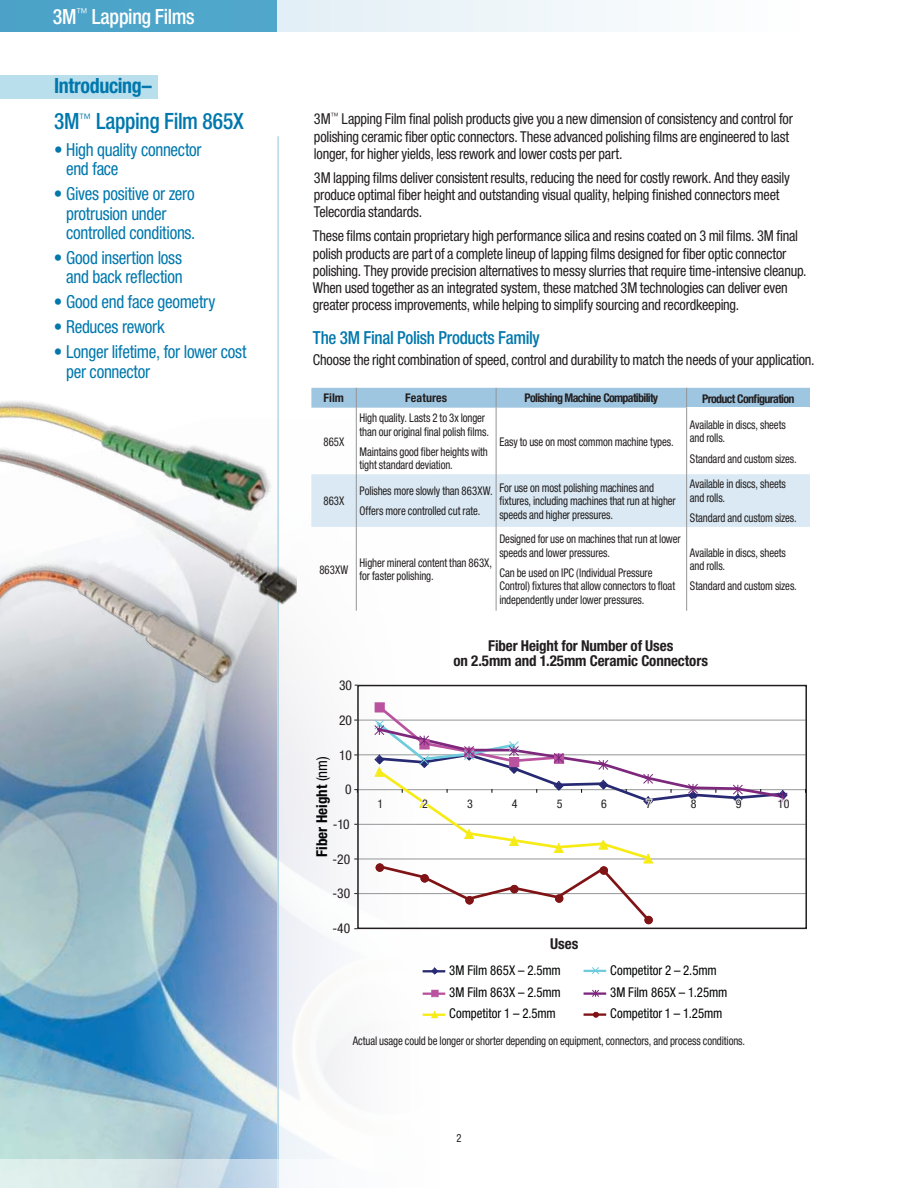
<style>
.page{position:relative;width:918px;height:1188px;background:#fff}
.page>*{position:absolute;margin:0;border:0;box-sizing:border-box;transform-origin:0 0}
.t1{font:500 condensed 22.5px "Helvetica Neue";letter-spacing:-.015em;color:#0078ad;scale:.95 1}
.t2{font:500 condensed 21px "Helvetica Neue";letter-spacing:-.015em;color:#fff;scale:.95 1}
.t3{font:700 condensed 21px "Helvetica Neue";letter-spacing:-.015em;color:#0078ad;scale:.95 1}
.t4{font:condensed 18px/19.5px "Helvetica Neue";letter-spacing:-.015em;color:#0078ad;scale:.95 1}
.t5{font:500 condensed 18px "Helvetica Neue";letter-spacing:-.02em;color:#0078ad;scale:.95 1}
.t6{font:condensed 15px/17.2px "Helvetica Neue";letter-spacing:-.015em;color:#221e1f;scale:.95 1}
.t7{font:700 condensed 15px/15px "Helvetica Neue";letter-spacing:-.01em;color:#221e1f;text-align:center}
.t8{font:700 condensed 15px "Helvetica Neue";color:#010202}
.t9{font:condensed 13.5px/21.9px "Helvetica Neue";color:#010202;text-align:justify;scale:.95 1}
.t10{font:condensed 13.5px "Helvetica Neue";color:#221e1f}
.t11{font:condensed 12px/13.5px "Helvetica Neue";letter-spacing:-.01em;color:#221e1f;scale:.9 1}
.t12{font:700 condensed 12px "Helvetica Neue";letter-spacing:-.055em;color:#221e1f}
.t13{font:condensed 12px "Helvetica Neue";color:#010202}
.t14{font:700 condensed 12px "Helvetica Neue";letter-spacing:.005em;color:#221e1f}
.t15{font:condensed 11.25px "Helvetica Neue";color:#221e1f;scale:.93 1}
.s1{font-weight:400}
</style>
<div class="page">
<div style="left:0;top:75px;width:158px;height:24px;background:#b9dfec"></div>
<img style="left:0;top:702px;width:277px;height:457px">
<hr style="left:277px;top:136px;width:2px;height:1052px;background:#0078ad">
<svg style="left:0;top:1159px;width:279px;height:29px;background:#d4e4e9"></svg>
<svg style="left:277px;top:0;width:348px;height:32px;fill:#ebf4f8"></svg>
<div style="left:0;top:0;width:277px;height:32px;background:#4ea5ca"></div>
<hr style="left:358px;top:720px;width:448px;height:1px;background:#939597">
<hr style="left:358px;top:754px;width:448px;height:1px;background:#939597">
<hr style="left:358px;top:789px;width:448px;height:1px;background:#939597">
<hr style="left:358px;top:824px;width:448px;height:1px;background:#939597">
<hr style="left:358px;top:859px;width:448px;height:1px;background:#939597">
<hr style="left:358px;top:893px;width:448px;height:1px;background:#939597">
<svg style="left:374px;top:702px;width:417px;height:222px"></svg>
<hr style="left:424px;top:970px;width:20px;height:2px;background:#272973">
<svg style="left:431px;top:967px;width:8px;height:8px"></svg>
<hr style="left:424px;top:993px;width:20px;height:2px;background:#b9529f">
<div style="left:431px;top:990px;width:8px;height:7px;border:1px solid #b9529f"></div>
<hr style="left:424px;top:1014px;width:20px;height:2px;background:#f6eb15">
<svg style="left:430px;top:1011px;width:9px;height:7px"></svg>
<hr style="left:585px;top:970px;width:20px;height:2px;background:#6fccdd">
<svg style="left:592px;top:967px;width:8px;height:7px"></svg>
<hr style="left:585px;top:992px;width:20px;height:3px;background:#7d277d">
<svg style="left:592px;top:989px;width:8px;height:8px"></svg>
<hr style="left:585px;top:1013px;width:20px;height:3px;background:#7f1315">
<svg style="left:593px;top:1012px;width:6px;height:6px"></svg>
<div style="left:357px;top:685px;width:450px;height:244px;border:2px solid #221e1f"></div>
<div style="left:311px;top:474px;width:499px;height:53px;background:#dae9f3"></div>
<hr style="left:496px;top:408px;width:1px;height:66px;background:#939597">
<hr style="left:686px;top:408px;width:1px;height:66px;background:#939597">
<hr style="left:496px;top:474px;width:1px;height:53px;background:#939597">
<hr style="left:686px;top:474px;width:1px;height:53px;background:#939597">
<hr style="left:496px;top:527px;width:1px;height:84px;background:#939597">
<hr style="left:686px;top:527px;width:1px;height:84px;background:#939597">
<div style="left:311px;top:388px;width:499px;height:20px;background:#9fc6e1"></div>
<hr style="left:356px;top:408px;width:1px;height:66px;background:#939597">
<hr style="left:356px;top:474px;width:1px;height:53px;background:#939597">
<hr style="left:356px;top:527px;width:1px;height:84px;background:#939597">
<img style="left:0;top:301px;width:297px;height:401px">
<h2 class="t2" style="left:53px;top:9px;width:151px">3M<sup>™</sup> Lapping Films</h2>
<h2 class="t3" style="left:54px;top:78px;width:105px">Introducing–</h2>
<h1 class="t1" style="left:54px;top:113px;width:201px">3M<sup>™</sup> Lapping Film 865X</h1>
<p class="t4" style="left:66px;top:139px;width:144px;text-indent:-12px">• High quality connector end face</p>
<p class="t4" style="left:66px;top:184px;width:138px;text-indent:-12px">• Gives positive or zero protrusion under controlled conditions.</p>
<p class="t4" style="left:54px;top:248px;width:137px;text-align:right">• Good insertion loss and back reflection</p>
<p class="t4" style="left:54px;top:292px;width:172px">• Good end face geometry</p>
<p class="t4" style="left:54px;top:317px;width:118px">• Reduces rework</p>
<p class="t4" style="left:66px;top:342px;width:191px;text-indent:-12px">• Longer lifetime, for lower cost per connector</p>
<p class="t6" style="left:314px;top:112px;width:506px">3M<sup>™</sup> Lapping Film final polish products give you a new dimension of consistency and control for polishing ceramic fiber optic connectors. These advanced polishing films are engineered to last longer, for higher yields, less rework and lower costs per part.</p>
<p class="t6" style="left:314px;top:170px;width:503px">3M lapping films deliver consistent results, reducing the need for costly rework. And they easily produce optimal fiber height and outstanding visual quality, helping finished connectors meet<br>Telecordia standards.</p>
<p class="t6" style="left:313px;top:229px;width:521px">These films contain proprietary high performance silica and resins coated on 3 mil films. 3M final polish products are part of a complete lineup of lapping films designed for fiber optic connector polishing. They provide precision alternatives to messy slurries that require time-intensive cleanup.<br>When used together as an integrated system, these matched 3M technologies can deliver even greater process improvements, while helping to simplify sourcing and recordkeeping.</p>
<p class="t5" style="left:313px;top:331px;width:240px">The 3M Final Polish Products Family</p>
<p class="t6" style="left:313px;top:353px;width:530px">Choose the right combination of speed, control and durability to match the needs of your application.</p>
<p class="t12" style="left:324px;top:394px;width:22px">Film</p>
<p class="t14" style="left:405px;top:394px;width:43px">Features</p>
<p class="t12" style="left:525px;top:394px;width:135px">Polishing Machine Compatibility</p>
<p class="t12" style="left:702px;top:394px;width:94px">Product Configuration</p>
<p class="t11" style="left:323px;top:436px;width:25px">865X</p>
<p class="t11" style="left:360px;top:412px;width:145px">High quality. Lasts 2 to 3x longer than our original final polish films.</p>
<p class="t11" style="left:360px;top:446px;width:144px">Maintains good fiber heights with tight standard deviation.</p>
<p class="t11" style="left:690px;top:419px;width:108px">Available in discs, sheets and rolls.</p>
<p class="t11" style="left:690px;top:453px;width:120px">Standard and custom sizes.</p>
<p class="t11" style="left:499px;top:436px;width:195px">Easy to use on most common machine types.</p>
<p class="t11" style="left:323px;top:495px;width:25px">863X</p>
<p class="t11" style="left:360px;top:482px;width:150px;line-height:20.2px">Polishes more slowly than 863XW.<br>Offers more controlled cut rate.</p>
<p class="t11" style="left:499px;top:482px;width:198px">For use on most polishing machines and fixtures, including machines that run at higher speeds and higher pressures.</p>
<p class="t11" style="left:690px;top:478px;width:108px">Available in discs, sheets and rolls.</p>
<p class="t11" style="left:690px;top:512px;width:120px">Standard and custom sizes.</p>
<p class="t11" style="left:319px;top:564px;width:34px">863XW</p>
<p class="t11" style="left:360px;top:557px;width:149px">Higher mineral content than 863X, for faster polishing.</p>
<p class="t11" style="left:499px;top:533px;width:203px">Designed for use on machines that run at lower speeds and lower pressures.</p>
<p class="t11" style="left:499px;top:567px;width:197px">Can be used on IPC (Individual Pressure<br>Control) fixtures that allow connectors to float independently under lower pressures.</p>
<p class="t11" style="left:690px;top:547px;width:108px">Available in discs, sheets and rolls.</p>
<p class="t11" style="left:690px;top:580px;width:120px">Standard and custom sizes.</p>
<p class="t10" style="left:339px;top:680px;width:14px">30</p>
<p class="t10" style="left:339px;top:715px;width:14px">20</p>
<p class="t10" style="left:339px;top:750px;width:14px">10</p>
<p class="t8" style="left:316px;top:857px;width:102px;rotate:-90deg">Fiber Height <span class="s1">(nm)</span></p>
<p class="t10" style="left:345px;top:784px;width:8px">0</p>
<p class="t10" style="left:333px;top:819px;width:18px">-10</p>
<p class="t10" style="left:332px;top:854px;width:19px">-20</p>
<p class="t10" style="left:332px;top:888px;width:19px">-30</p>
<p class="t10" style="left:332px;top:923px;width:19px">-40</p>
<p class="t7" style="left:453px;top:639px;width:256px">Fiber Height for Number of Uses<br>on 2.5mm and 1.25mm Ceramic Connectors</p>
<p class="t13" style="left:377px;top:799px;width:7px">1</p>
<p class="t13" style="left:422px;top:799px;width:7px">2</p>
<p class="t13" style="left:467px;top:799px;width:7px">3</p>
<p class="t13" style="left:512px;top:799px;width:7px">4</p>
<p class="t13" style="left:557px;top:799px;width:7px">5</p>
<p class="t13" style="left:601px;top:799px;width:7px">6</p>
<p class="t13" style="left:646px;top:799px;width:7px">7</p>
<p class="t13" style="left:691px;top:799px;width:7px">8</p>
<p class="t13" style="left:736px;top:799px;width:7px">9</p>
<p class="t13" style="left:778px;top:799px;width:13px">10</p>
<p class="t7" style="left:550px;top:938px;width:30px">Uses</p>
<p class="t9" style="left:449px;top:960px;width:119px">3M Film 865X – 2.5mm 3M Film 863X – 2.5mm Competitor 1 – 2.5mm</p>
<p class="t9" style="left:610px;top:960px;width:125px;text-align:left">Competitor 2 – 2.5mm<br>3M Film 865X – 1.25mm<br>Competitor 1 – 1.25mm</p>
<p class="t11" style="left:353px;top:1035px;width:438px">Actual usage could be longer or shorter depending on equipment, connectors, and process conditions.</p>
<p class="t15" style="left:456px;top:1134px;width:7px">2</p>
</div>
